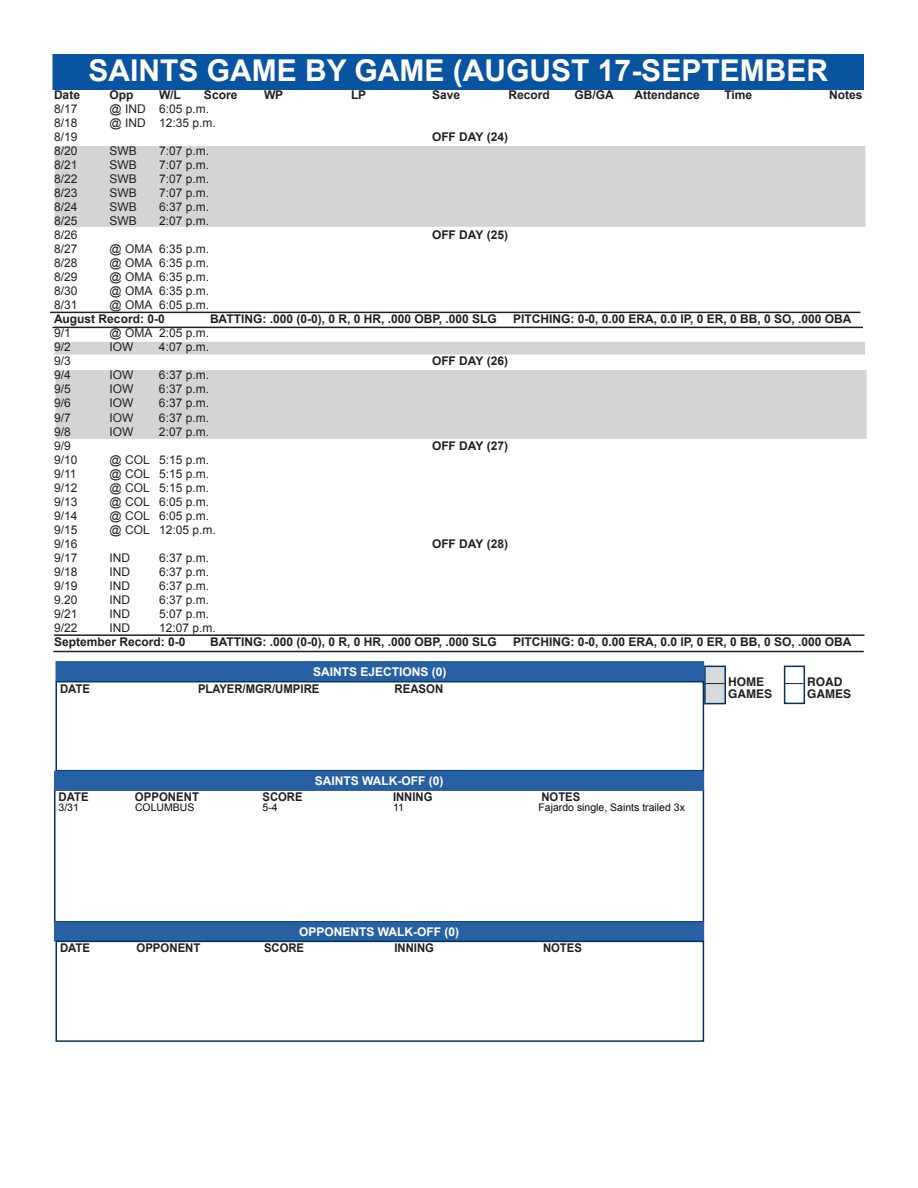
<style>
.page{position:relative;width:918px;height:1188px;background:#fff}
.page>*{position:absolute;margin:0;border:0;box-sizing:border-box;transform-origin:0 0}
.t1{font:700 30px "Arial";color:#fff}
.t2{font:12px "Arial";color:#231f20}
.t3{font:700 12px "Arial";color:#231f20}
.t4{font:700 12px "Arial";color:#fff}
.t5{font:700 12px "Arial";color:#231f20;scale:.94 1}
.t6{font:700 12px "Arial";color:#231f20;scale:.95 1}
.t7{font:700 12px/12px "Helvetica";color:#231f20}
.t8{font:10.5px "Arial";color:#080a0a}
</style>
<div class="page">
<div style="left:54px;top:342px;width:811px;height:13px;background:#d6d4d3"></div>
<div style="left:52px;top:54px;width:812px;height:36px;background:#0854a0"></div>
<div style="left:784px;top:666px;width:21px;height:38px;border:2px solid #003264"></div>
<svg style="left:785px;top:683px;width:19px;height:1px"></svg>
<div style="left:704px;top:666px;width:22px;height:38px;background:#d6dadd;border:2px solid #003264"></div>
<svg style="left:705px;top:683px;width:20px;height:1px"></svg>
<div style="left:56px;top:681px;width:648px;height:90px;border:2px solid #003264"></div>
<div style="left:56px;top:661px;width:648px;height:20px;background:#2860a4;border:2px solid #2860a4"></div>
<div style="left:54px;top:789px;width:650px;height:134px;border:2px solid #003264"></div>
<div style="left:54px;top:771px;width:650px;height:20px;background:#2860a4"></div>
<div style="left:54px;top:922px;width:650px;height:20px;background:#2860a4;border:2px solid #2860a4"></div>
<div style="left:56px;top:941px;width:648px;height:101px;border:2px solid #003264"></div>
<div style="left:56px;top:370px;width:811px;height:69px;background:#d6d4d3"></div>
<div style="left:55px;top:146px;width:811px;height:81px;background:#d6d4d3"></div>
<svg style="left:54px;top:634px;width:811px;height:2px"></svg>
<svg style="left:53px;top:650px;width:811px;height:3px"></svg>
<svg style="left:50px;top:311px;width:811px;height:3px"></svg>
<svg style="left:52px;top:326px;width:811px;height:3px"></svg>
<h1 class="t1" style="left:88px;top:54px;width:741px">SAINTS GAME BY GAME (AUGUST 17-SEPTEMBER</h1>
<p class="t3" style="left:54px;top:88px;width:28px">Date</p>
<p class="t3" style="left:110px;top:88px;width:25px">Opp</p>
<p class="t3" style="left:159px;top:88px;width:23px">W/L</p>
<p class="t3" style="left:204px;top:88px;width:35px">Score</p>
<p class="t3" style="left:264px;top:88px;width:21px">WP</p>
<p class="t3" style="left:351px;top:88px;width:17px">LP</p>
<p class="t3" style="left:432px;top:88px;width:30px">Save</p>
<p class="t3" style="left:509px;top:88px;width:43px">Record</p>
<p class="t3" style="left:575px;top:88px;width:41px">GB/GA</p>
<p class="t3" style="left:635px;top:88px;width:67px">Attendance</p>
<p class="t3" style="left:725px;top:88px;width:29px">Time</p>
<p class="t3" style="left:829px;top:88px;width:35px">Notes</p>
<p class="t2" style="left:54px;top:102px;width:25px">8/17</p>
<p class="t2" style="left:110px;top:102px;width:101px">@ IND 6:05 p.m.</p>
<p class="t2" style="left:54px;top:116px;width:25px">8/18</p>
<p class="t2" style="left:110px;top:116px;width:108px">@ IND 12:35 p.m.</p>
<p class="t2" style="left:54px;top:130px;width:25px">8/19</p>
<p class="t3" style="left:432px;top:130px;width:78px">OFF DAY (24)</p>
<p class="t2" style="left:54px;top:144px;width:25px">8/20</p>
<p class="t2" style="left:110px;top:144px;width:29px">SWB</p>
<p class="t2" style="left:159px;top:144px;width:52px">7:07 p.m.</p>
<p class="t2" style="left:54px;top:158px;width:25px">8/21</p>
<p class="t2" style="left:110px;top:158px;width:29px">SWB</p>
<p class="t2" style="left:159px;top:158px;width:52px">7:07 p.m.</p>
<p class="t2" style="left:54px;top:172px;width:25px">8/22</p>
<p class="t2" style="left:110px;top:172px;width:29px">SWB</p>
<p class="t2" style="left:159px;top:172px;width:52px">7:07 p.m.</p>
<p class="t2" style="left:54px;top:186px;width:25px">8/23</p>
<p class="t2" style="left:110px;top:186px;width:29px">SWB</p>
<p class="t2" style="left:159px;top:186px;width:52px">7:07 p.m.</p>
<p class="t2" style="left:54px;top:200px;width:25px">8/24</p>
<p class="t2" style="left:110px;top:200px;width:29px">SWB</p>
<p class="t2" style="left:159px;top:200px;width:52px">6:37 p.m.</p>
<p class="t2" style="left:54px;top:214px;width:25px">8/25</p>
<p class="t2" style="left:110px;top:214px;width:29px">SWB</p>
<p class="t2" style="left:159px;top:214px;width:52px">2:07 p.m.</p>
<p class="t2" style="left:54px;top:228px;width:25px">8/26</p>
<p class="t3" style="left:432px;top:228px;width:78px">OFF DAY (25)</p>
<p class="t2" style="left:54px;top:242px;width:25px">8/27</p>
<p class="t2" style="left:110px;top:242px;width:101px">@ OMA 6:35 p.m.</p>
<p class="t2" style="left:54px;top:256px;width:25px">8/28</p>
<p class="t2" style="left:110px;top:256px;width:101px">@ OMA 6:35 p.m.</p>
<p class="t2" style="left:54px;top:270px;width:25px">8/29</p>
<p class="t2" style="left:110px;top:270px;width:101px">@ OMA 6:35 p.m.</p>
<p class="t2" style="left:54px;top:284px;width:25px">8/30</p>
<p class="t2" style="left:110px;top:284px;width:101px">@ OMA 6:35 p.m.</p>
<p class="t2" style="left:54px;top:298px;width:25px">8/31</p>
<p class="t2" style="left:110px;top:298px;width:101px">@ OMA 6:05 p.m.</p>
<p class="t3" style="left:54px;top:312px;width:112px">August Record: 0-0</p>
<p class="t3" style="left:210px;top:312px;width:288px">BATTING: .000 (0-0), 0 R, 0 HR, .000 OBP, .000 SLG</p>
<p class="t3" style="left:513px;top:312px;width:340px">PITCHING: 0-0, 0.00 ERA, 0.0 IP, 0 ER, 0 BB, 0 SO, .000 OBA</p>
<p class="t2" style="left:54px;top:327px;width:18px">9/1</p>
<p class="t2" style="left:110px;top:327px;width:101px">@ OMA 2:05 p.m.</p>
<p class="t2" style="left:54px;top:341px;width:18px">9/2</p>
<p class="t2" style="left:110px;top:341px;width:25px">IOW</p>
<p class="t2" style="left:159px;top:341px;width:52px">4:07 p.m.</p>
<p class="t2" style="left:54px;top:355px;width:18px">9/3</p>
<p class="t3" style="left:432px;top:355px;width:78px">OFF DAY (26)</p>
<p class="t2" style="left:54px;top:369px;width:18px">9/4</p>
<p class="t2" style="left:110px;top:369px;width:25px">IOW</p>
<p class="t2" style="left:159px;top:369px;width:52px">6:37 p.m.</p>
<p class="t2" style="left:54px;top:383px;width:18px">9/5</p>
<p class="t2" style="left:110px;top:383px;width:25px">IOW</p>
<p class="t2" style="left:159px;top:383px;width:52px">6:37 p.m.</p>
<p class="t2" style="left:54px;top:397px;width:18px">9/6</p>
<p class="t2" style="left:110px;top:397px;width:25px">IOW</p>
<p class="t2" style="left:159px;top:397px;width:52px">6:37 p.m.</p>
<p class="t2" style="left:54px;top:411px;width:18px">9/7</p>
<p class="t2" style="left:110px;top:411px;width:25px">IOW</p>
<p class="t2" style="left:159px;top:411px;width:52px">6:37 p.m.</p>
<p class="t2" style="left:54px;top:425px;width:18px">9/8</p>
<p class="t2" style="left:110px;top:425px;width:25px">IOW</p>
<p class="t2" style="left:159px;top:425px;width:52px">2:07 p.m.</p>
<p class="t2" style="left:54px;top:439px;width:18px">9/9</p>
<p class="t3" style="left:432px;top:439px;width:78px">OFF DAY (27)</p>
<p class="t2" style="left:54px;top:453px;width:25px">9/10</p>
<p class="t2" style="left:110px;top:453px;width:101px">@ COL 5:15 p.m.</p>
<p class="t2" style="left:54px;top:467px;width:24px">9/11</p>
<p class="t2" style="left:110px;top:467px;width:101px">@ COL 5:15 p.m.</p>
<p class="t2" style="left:54px;top:481px;width:25px">9/12</p>
<p class="t2" style="left:110px;top:481px;width:101px">@ COL 5:15 p.m.</p>
<p class="t2" style="left:54px;top:495px;width:25px">9/13</p>
<p class="t2" style="left:110px;top:495px;width:101px">@ COL 6:05 p.m.</p>
<p class="t2" style="left:54px;top:509px;width:25px">9/14</p>
<p class="t2" style="left:110px;top:509px;width:101px">@ COL 6:05 p.m.</p>
<p class="t2" style="left:54px;top:523px;width:25px">9/15</p>
<p class="t2" style="left:110px;top:523px;width:108px">@ COL 12:05 p.m.</p>
<p class="t2" style="left:54px;top:537px;width:25px">9/16</p>
<p class="t3" style="left:432px;top:537px;width:78px">OFF DAY (28)</p>
<p class="t2" style="left:54px;top:551px;width:25px">9/17</p>
<p class="t2" style="left:110px;top:551px;width:22px">IND</p>
<p class="t2" style="left:159px;top:551px;width:52px">6:37 p.m.</p>
<p class="t2" style="left:54px;top:565px;width:25px">9/18</p>
<p class="t2" style="left:110px;top:565px;width:22px">IND</p>
<p class="t2" style="left:159px;top:565px;width:52px">6:37 p.m.</p>
<p class="t2" style="left:54px;top:579px;width:25px">9/19</p>
<p class="t2" style="left:110px;top:579px;width:22px">IND</p>
<p class="t2" style="left:159px;top:579px;width:52px">6:37 p.m.</p>
<p class="t2" style="left:54px;top:593px;width:25px">9.20</p>
<p class="t2" style="left:110px;top:593px;width:22px">IND</p>
<p class="t2" style="left:159px;top:593px;width:52px">6:37 p.m.</p>
<p class="t2" style="left:54px;top:607px;width:25px">9/21</p>
<p class="t2" style="left:110px;top:607px;width:22px">IND</p>
<p class="t2" style="left:159px;top:607px;width:52px">5:07 p.m.</p>
<p class="t2" style="left:54px;top:621px;width:25px">9/22</p>
<p class="t2" style="left:110px;top:621px;width:22px">IND</p>
<p class="t2" style="left:159px;top:621px;width:58px">12:07 p.m.</p>
<p class="t3" style="left:54px;top:635px;width:133px">September Record: 0-0</p>
<p class="t3" style="left:210px;top:635px;width:288px">BATTING: .000 (0-0), 0 R, 0 HR, .000 OBP, .000 SLG</p>
<p class="t3" style="left:513px;top:635px;width:340px">PITCHING: 0-0, 0.00 ERA, 0.0 IP, 0 ER, 0 BB, 0 SO, .000 OBA</p>
<p class="t4" style="left:313px;top:665px;width:135px">SAINTS EJECTIONS (0)</p>
<p class="t6" style="left:60px;top:682px;width:33px">DATE</p>
<p class="t5" style="left:198px;top:682px;width:131px">PLAYER/MGR/UMPIRE</p>
<p class="t6" style="left:395px;top:682px;width:53px">REASON</p>
<p class="t4" style="left:315px;top:774px;width:130px">SAINTS WALK-OFF (0)</p>
<p class="t6" style="left:58px;top:790px;width:33px">DATE</p>
<p class="t6" style="left:135px;top:790px;width:69px">OPPONENT</p>
<p class="t5" style="left:262px;top:790px;width:44px">SCORE</p>
<p class="t5" style="left:393px;top:790px;width:44px">INNING</p>
<p class="t5" style="left:542px;top:790px;width:43px">NOTES</p>
<p class="t8" style="left:58px;top:802px;width:22px">3/31</p>
<p class="t8" style="left:135px;top:802px;width:61px">COLUMBUS</p>
<p class="t8" style="left:263px;top:802px;width:17px">5-4</p>
<p class="t8" style="left:393px;top:802px;width:12px">11</p>
<p class="t8" style="left:539px;top:802px;width:148px">Fajardo single, Saints trailed 3x</p>
<p class="t7" style="left:728px;top:677px;width:46px">HOME<br>GAMES</p>
<p class="t7" style="left:807px;top:677px;width:46px">ROAD<br>GAMES</p>
<p class="t4" style="left:299px;top:925px;width:161px">OPPONENTS WALK-OFF (0)</p>
<p class="t6" style="left:60px;top:941px;width:33px">DATE</p>
<p class="t6" style="left:136px;top:941px;width:69px">OPPONENT</p>
<p class="t5" style="left:264px;top:941px;width:44px">SCORE</p>
<p class="t5" style="left:395px;top:941px;width:44px">INNING</p>
<p class="t5" style="left:543px;top:941px;width:43px">NOTES</p>
</div>
